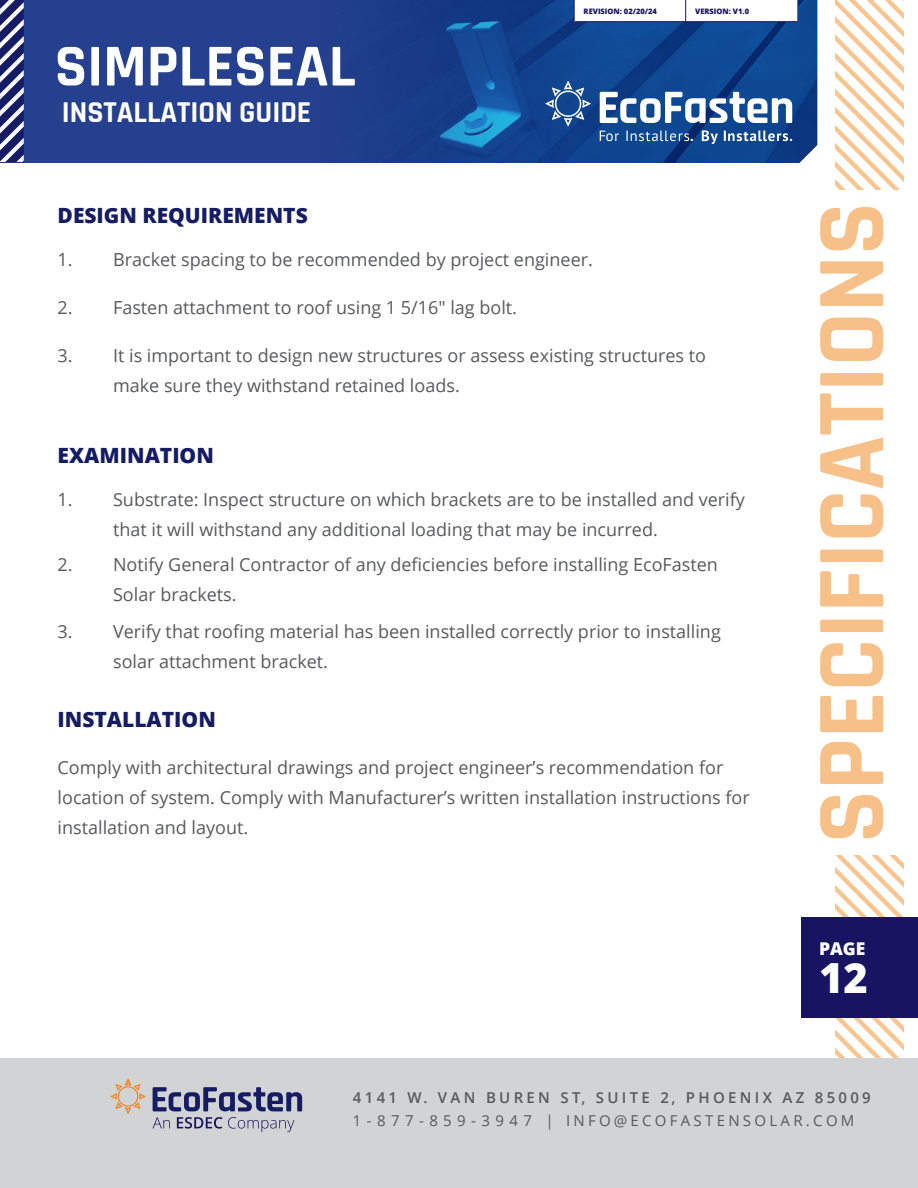
<style>
.page{position:relative;width:918px;height:1188px;background:#fff}
.page>*{position:absolute;margin:0;border:0;box-sizing:border-box;transform-origin:0 0}
.t1{font:700 97.95px "Rajdhani";color:#f7c088}
.t2{font:700 60px "Rajdhani";color:#fff}
.t3{font:800 41.55px "Open Sans";color:#fff}
.t4{font:700 30px "Rajdhani";color:#fff}
.t5{font:800 21px "Open Sans";color:#151c64}
.t6{font:18px/30px "Open Sans";color:#58595b}
.t7{font:800 17.55px "Open Sans";color:#fff}
.t8{font:600 15px "Open Sans";letter-spacing:.22em;color:#58595b}
.t9{font:15px "Open Sans";letter-spacing:.22em;color:#58595b}
.t10{font:800 7.5px "Open Sans";color:#191462}
</style>
<div class="page">
<svg style="left:24px;top:0;width:794px;height:163px;background:#1b428e"></svg>
<svg style="left:545px;top:81px;width:46px;height:45px;background:#3a64a1"></svg>
<svg style="left:600px;top:92px;width:192px;height:31px"></svg>
<svg style="left:600px;top:131px;width:93px;height:10px"></svg>
<svg style="left:702px;top:130px;width:90px;height:14px"></svg>
<div style="left:574px;top:0;width:224px;height:22px;background:#fff"></div>
<hr style="left:575px;top:21px;width:223px;height:1px;background:#191462">
<svg style="left:797px;top:0;width:1px;height:22px"></svg>
<svg style="left:685px;top:0;width:1px;height:22px"></svg>
<svg style="left:574px;top:0;width:1px;height:22px"></svg>
<svg style="left:835px;top:0;width:69px;height:1058px"></svg>
<div style="left:798px;top:191px;width:120px;height:664px;background:#fff"></div>
<div style="left:801px;top:917px;width:117px;height:101px;background:#191462"></div>
<div style="left:0;top:1058px;width:918px;height:130px;background:#d1d3d4"></div>
<svg style="left:110px;top:1079px;width:36px;height:35px"></svg>
<svg style="left:153px;top:1087px;width:149px;height:24px"></svg>
<svg style="left:177px;top:1117px;width:45px;height:12px"></svg>
<svg style="left:152px;top:1117px;width:18px;height:11px"></svg>
<svg style="left:228px;top:1117px;width:66px;height:15px"></svg>
<svg style="left:0;top:0;width:24px;height:162px"></svg>
<h2 class="t2" style="left:55px;top:30px;width:302px">SIMPLESEAL</h2>
<h3 class="t4" style="left:62px;top:94px;width:251px">INSTALLATION GUIDE</h3>
<p class="t10" style="left:584px;top:5px;width:75px">REVISION: 02/20/24</p>
<p class="t10" style="left:695px;top:5px;width:55px">VERSION: V1.0</p>
<p class="t5" style="left:58px;top:199px;width:252px">DESIGN REQUIREMENTS</p>
<p class="t6" style="left:58px;top:244px;width:537px">1. Bracket spacing to be recommended by project engineer.</p>
<p class="t6" style="left:58px;top:292px;width:461px">2. Fasten attachment to roof using 1 5/16" lag bolt.</p>
<p class="t6" style="left:113px;top:340px;width:594px;text-indent:-55px">3. It is important to design new structures or assess existing structures to make sure they withstand retained loads.</p>
<p class="t5" style="left:58px;top:439px;width:158px">EXAMINATION</p>
<p class="t6" style="left:113px;top:484px;width:633px;text-indent:-55px">1. Substrate: Inspect structure on which brackets are to be installed and verify that it will withstand any additional loading that may be incurred.</p>
<p class="t6" style="left:113px;top:549px;width:606px;text-indent:-55px">2. Notify General Contractor of any deficiencies before installing EcoFasten<br>Solar brackets.</p>
<p class="t6" style="left:113px;top:616px;width:609px;text-indent:-55px">3. Verify that roofing material has been installed correctly prior to installing solar attachment bracket.</p>
<p class="t5" style="left:58px;top:704px;width:160px">INSTALLATION</p>
<p class="t6" style="left:58px;top:752px;width:694px">Comply with architectural drawings and project engineer’s recommendation for location of system. Comply with Manufacturer’s written installation instructions for installation and layout.</p>
<h1 class="t1" style="left:792px;top:843px;width:642px;rotate:-90deg">SPECIFICATIONS</h1>
<p class="t7" style="left:819px;top:936px;width:48px">PAGE</p>
<h3 class="t3" style="left:819px;top:947px;width:50px">12</h3>
<p class="t8" style="left:353px;top:1088px;width:519px">4141 W. VAN BUREN ST, SUITE 2, PHOENIX AZ 85009</p>
<p class="t9" style="left:353px;top:1110px;width:503px">1 - 8 7 7 - 8 5 9 - 3 9 4 7 | INFO@ECOFASTENSOLAR.COM</p>
</div>
